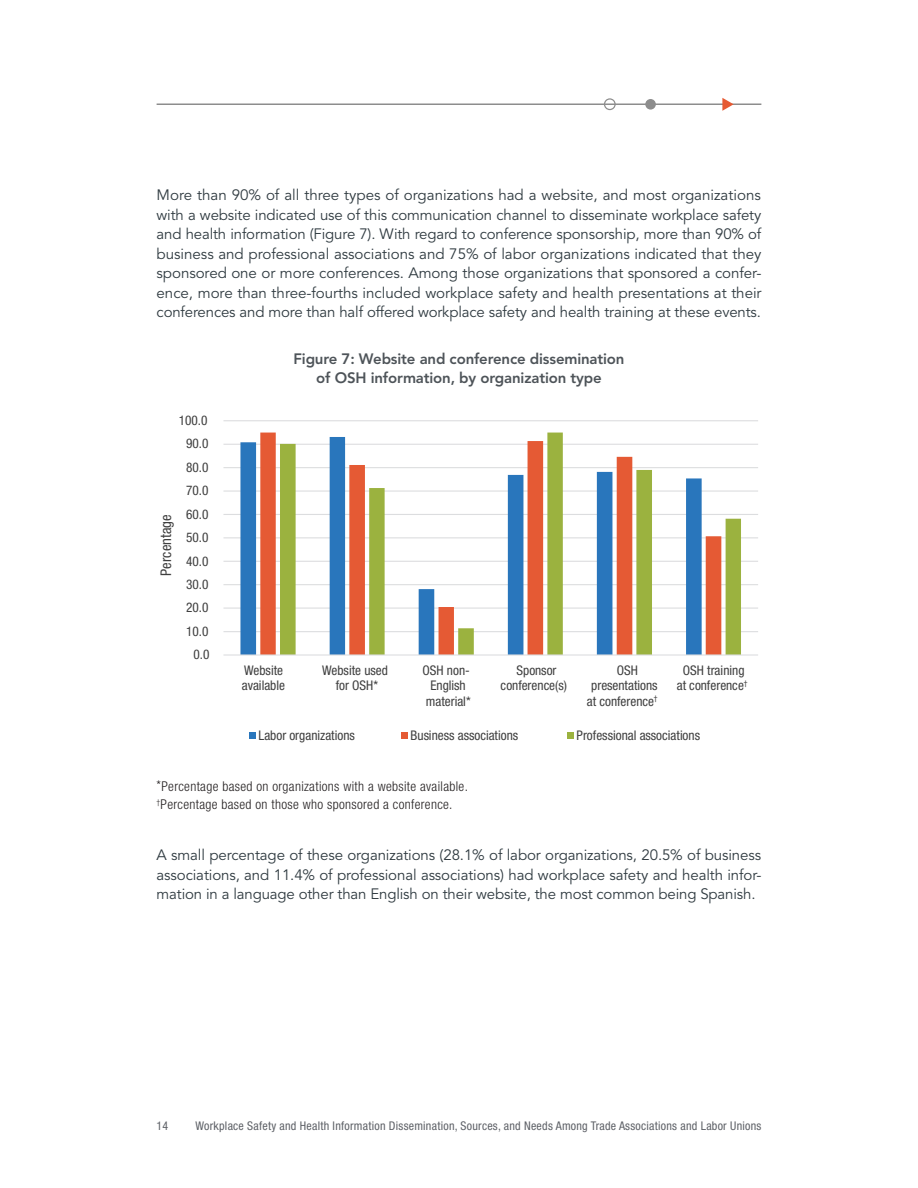
<style>
.page{position:relative;width:918px;height:1188px;background:#fff}
.page>*{position:absolute;margin:0;border:0;box-sizing:border-box;transform-origin:0 0}
.P1{font:15px/19.5px "Avenir LT Std";letter-spacing:-.01em;color:#303b41;text-align:justify}
.H4_Figures{font:800 15px/19.5px "Avenir LT Std";letter-spacing:-.01em;color:#4e5459;text-align:center}
.t1{font:condensed 14.7px "Helvetica Neue LT Std";color:#3f3f3f}
.Table_Footnote{font:300 condensed 13.5px "Helvetica Neue";letter-spacing:.025em;color:#231f20}
.t2{font:condensed 13.35px/15.3px "Helvetica Neue LT Std";letter-spacing:.005em;color:#3f3f3f;text-align:center}
.t3{font:condensed 12px "Helvetica Neue";letter-spacing:.02em;color:#5e6167}
</style>
<div class="page">
<hr style="left:157px;top:104px;width:604px;height:1px;background:#8d8d8d">
<svg style="left:604px;top:98px;width:12px;height:12px"></svg>
<svg style="left:722px;top:98px;width:12px;height:13px"></svg>
<div style="left:645px;top:99px;width:11px;height:11px;background:#8d8d8d;border-radius:50%"></div>
<hr style="left:223px;top:631px;width:535px;height:1px;background:#dcdddf">
<hr style="left:223px;top:608px;width:535px;height:1px;background:#dcdddf">
<hr style="left:223px;top:584px;width:535px;height:1px;background:#dcdddf">
<hr style="left:223px;top:561px;width:535px;height:1px;background:#dcdddf">
<hr style="left:223px;top:537px;width:535px;height:1px;background:#dcdddf">
<hr style="left:223px;top:514px;width:535px;height:1px;background:#dcdddf">
<hr style="left:223px;top:491px;width:535px;height:1px;background:#dcdddf">
<hr style="left:223px;top:467px;width:535px;height:1px;background:#dcdddf">
<hr style="left:223px;top:444px;width:535px;height:1px;background:#dcdddf">
<hr style="left:223px;top:420px;width:535px;height:1px;background:#dcdddf">
<svg style="left:240px;top:442px;width:20px;height:212px;fill:#2976bc"></svg>
<svg style="left:260px;top:433px;width:20px;height:221px;fill:#e55a34"></svg>
<svg style="left:280px;top:433px;width:461px;height:221px"></svg>
<hr style="left:223px;top:654px;width:535px;height:2px;background:#dcdddf">
<div style="left:249px;top:732px;width:7px;height:7px;background:#2976bc"></div>
<div style="left:401px;top:732px;width:7px;height:7px;background:#e55a34"></div>
<div style="left:567px;top:732px;width:7px;height:7px;background:#9bb23f"></div>
<p class="P1" style="left:157px;top:186px;width:607px">More than 90% of all three types of organizations had a website, and most organizations with a website indicated use of this communication channel to disseminate workplace safety and health information (Figure 7). With regard to conference sponsorship, more than 90% of business and professional associations and 75% of labor organizations indicated that they sponsored one or more conferences. Among those organizations that sponsored a confer&shy;ence, more than three-fourths included workplace safety and health presentations at their conferences and more than half offered workplace safety and health training at these events.</p>
<p class="H4_Figures" style="left:293px;top:349px;width:333px">Figure 7: Website and conference dissemination of OSH information, by organization type</p>
<p class="t2" style="left:179px;top:413px;width:30px">100.0</p>
<p class="t2" style="left:186px;top:436px;width:24px">90.0</p>
<p class="t2" style="left:186px;top:459px;width:24px">80.0</p>
<p class="t1" style="left:157px;top:576px;width:63px;rotate:-90deg">Percentage</p>
<p class="t2" style="left:186px;top:483px;width:24px">70.0</p>
<p class="t2" style="left:186px;top:506px;width:24px">60.0</p>
<p class="t2" style="left:186px;top:530px;width:24px">50.0</p>
<p class="t2" style="left:186px;top:553px;width:24px">40.0</p>
<p class="t2" style="left:186px;top:577px;width:24px">30.0</p>
<p class="t2" style="left:186px;top:600px;width:24px">20.0</p>
<p class="t2" style="left:186px;top:623px;width:24px">10.0</p>
<p class="t2" style="left:194px;top:647px;width:18px">0.0</p>
<p class="t2" style="left:242px;top:663px;width:45px;text-align:left">Website available</p>
<p class="t2" style="left:322px;top:663px;width:67px">Website used for OSH*</p>
<p class="t2" style="left:423px;top:663px;width:50px">OSH non-<br>English material*</p>
<p class="t2" style="left:501px;top:663px;width:68px">Sponsor conference(s)</p>
<p class="t2" style="left:617px;top:663px;width:23px">OSH</p>
<p class="t2" style="left:591px;top:678px;width:68px">presentations</p>
<p class="t2" style="left:587px;top:693px;width:72px">at conference<sup>†</sup></p>
<p class="t2" style="left:677px;top:663px;width:72px">OSH training at conference<sup>†</sup></p>
<p class="t2" style="left:259px;top:728px;width:98px">Labor organizations</p>
<p class="t2" style="left:411px;top:728px;width:109px">Business associations</p>
<p class="t2" style="left:577px;top:728px;width:125px">Professional associations</p>
<p class="Table_Footnote" style="left:157px;top:779px;width:313px">*Percentage based on organizations with a website available.</p>
<p class="Table_Footnote" style="left:157px;top:797px;width:297px"><sup>†</sup>Percentage based on those who sponsored a conference.</p>
<p class="P1" style="left:157px;top:846px;width:606px">A small percentage of these organizations (28.1% of labor organizations, 20.5% of business associations, and 11.4% of professional associations) had workplace safety and health infor&shy;mation in a language other than English on their website, the most common being Spanish.</p>
<p class="t3" style="left:157px;top:1118px;width:13px">14</p>
<p class="t3" style="left:196px;top:1118px;width:567px">Workplace Safety and Health Information Dissemination, Sources, and Needs Among Trade Associations and Labor Unions</p>
</div>
